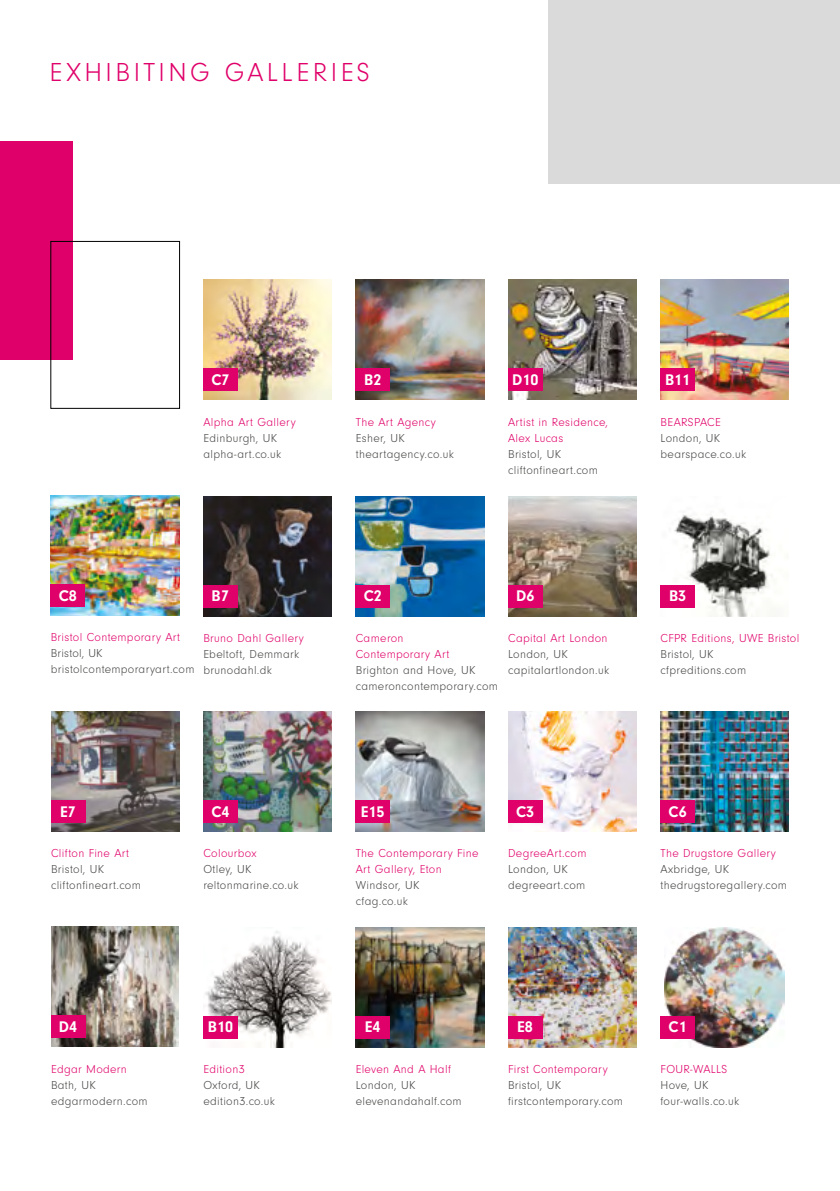
<style>
.page{position:relative;width:840px;height:1191px;background:#fff}
.page>*{position:absolute;margin:0;border:0;box-sizing:border-box;transform-origin:0 0}
.t1{font:300 27px "Neuzeit Gro";letter-spacing:.13em;color:#e00069}
.t2{font:700 16px "Neuzeit Gro";color:#fff}
.t3{font:300 12px/16px "Neuzeit Gro";letter-spacing:.03em;color:#474746}
.t4{font:300 12px/16px "Neuzeit Gro";letter-spacing:.03em;color:#e00069}
</style>
<div class="page">
<img style="left:355px;top:711px;width:129px;height:120px">
<img style="left:508px;top:711px;width:128px;height:120px">
<img style="left:508px;top:280px;width:128px;height:120px">
<img style="left:664px;top:927px;width:120px;height:120px">
<img style="left:660px;top:711px;width:128px;height:120px">
<img style="left:51px;top:927px;width:127px;height:120px">
<img style="left:203px;top:931px;width:128px;height:116px">
<img style="left:355px;top:927px;width:129px;height:120px">
<img style="left:508px;top:927px;width:128px;height:120px">
<div style="left:355px;top:800px;width:34px;height:23px;background:#e00069"></div>
<div style="left:508px;top:800px;width:34px;height:23px;background:#e00069"></div>
<div style="left:508px;top:368px;width:34px;height:23px;background:#e00069"></div>
<div style="left:660px;top:1015px;width:34px;height:23px;background:#e00069"></div>
<div style="left:660px;top:800px;width:34px;height:23px;background:#e00069"></div>
<div style="left:51px;top:1015px;width:34px;height:23px;background:#e00069"></div>
<div style="left:203px;top:1015px;width:34px;height:23px;background:#e00069"></div>
<div style="left:355px;top:1015px;width:34px;height:23px;background:#e00069"></div>
<div style="left:508px;top:1015px;width:34px;height:23px;background:#e00069"></div>
<img style="left:203px;top:280px;width:128px;height:120px">
<img style="left:355px;top:496px;width:129px;height:120px">
<img style="left:355px;top:280px;width:129px;height:120px">
<img style="left:508px;top:496px;width:128px;height:120px">
<img style="left:660px;top:280px;width:128px;height:120px">
<img style="left:51px;top:711px;width:128px;height:120px">
<img style="left:51px;top:495px;width:128px;height:120px">
<img style="left:203px;top:711px;width:128px;height:120px">
<img style="left:203px;top:496px;width:128px;height:120px">
<img style="left:660px;top:514px;width:112px;height:102px">
<div style="left:203px;top:368px;width:34px;height:23px;background:#e00069"></div>
<div style="left:355px;top:584px;width:34px;height:23px;background:#e00069"></div>
<div style="left:355px;top:368px;width:34px;height:23px;background:#e00069"></div>
<div style="left:508px;top:584px;width:34px;height:23px;background:#e00069"></div>
<div style="left:660px;top:368px;width:34px;height:23px;background:#e00069"></div>
<div style="left:51px;top:800px;width:34px;height:22px;background:#e00069"></div>
<div style="left:51px;top:584px;width:34px;height:23px;background:#e00069"></div>
<div style="left:203px;top:800px;width:34px;height:23px;background:#e00069"></div>
<div style="left:203px;top:584px;width:34px;height:23px;background:#e00069"></div>
<div style="left:660px;top:584px;width:34px;height:23px;background:#e00069"></div>
<div style="left:548px;top:0;width:291px;height:183px;background:#dadada"></div>
<div style="left:0;top:141px;width:72px;height:218px;background:#e00069"></div>
<div style="left:50px;top:241px;width:130px;height:168px;border:1px solid #000"></div>
<h1 class="t1" style="left:50px;top:58px;width:321px">EXHIBITING GALLERIES</h1>
<h2 class="t2" style="left:211px;top:371px;width:20px">C7</h2>
<p class="t4" style="left:203px;top:414px;width:94px">Alpha Art Gallery</p>
<p class="t3" style="left:203px;top:430px;width:79px">Edinburgh, UK alpha-art.co.uk</p>
<h2 class="t2" style="left:364px;top:371px;width:19px">B2</h2>
<p class="t4" style="left:355px;top:414px;width:82px">The Art Agency</p>
<p class="t3" style="left:355px;top:430px;width:99px">Esher, UK theartagency.co.uk</p>
<h2 class="t2" style="left:512px;top:371px;width:28px">D10</h2>
<p class="t4" style="left:508px;top:414px;width:101px">Artist in Residence,<br>Alex Lucas</p>
<p class="t3" style="left:508px;top:446px;width:91px">Bristol, UK cliftonfineart.com</p>
<h2 class="t2" style="left:664px;top:371px;width:27px">B11</h2>
<p class="t4" style="left:660px;top:414px;width:62px">BEARSPACE</p>
<p class="t3" style="left:660px;top:430px;width:87px">London, UK bearspace.co.uk</p>
<h2 class="t2" style="left:59px;top:586px;width:20px">C8</h2>
<h2 class="t2" style="left:211px;top:587px;width:19px">B7</h2>
<p class="t4" style="left:51px;top:629px;width:131px">Bristol Contemporary Art</p>
<p class="t3" style="left:51px;top:645px;width:145px">Bristol, UK bristolcontemporaryart.com</p>
<p class="t4" style="left:203px;top:630px;width:102px">Bruno Dahl Gallery</p>
<p class="t3" style="left:203px;top:646px;width:97px">Ebeltoft, Demmark brunodahl.dk</p>
<h2 class="t2" style="left:60px;top:802px;width:17px">E7</h2>
<p class="t4" style="left:51px;top:845px;width:80px">Clifton Fine Art</p>
<p class="t3" style="left:51px;top:861px;width:91px">Bristol, UK cliftonfineart.com</p>
<h2 class="t2" style="left:211px;top:802px;width:20px">C4</h2>
<p class="t4" style="left:203px;top:846px;width:55px">Colourbox</p>
<p class="t3" style="left:203px;top:861px;width:97px">Otley, UK reltonmarine.co.uk</p>
<h2 class="t2" style="left:363px;top:587px;width:20px">C2</h2>
<h2 class="t2" style="left:516px;top:587px;width:20px">D6</h2>
<p class="t4" style="left:355px;top:630px;width:95px">Cameron<br>Contemporary Art</p>
<p class="t3" style="left:355px;top:662px;width:144px">Brighton and Hove, UK cameroncontemporary.com</p>
<p class="t4" style="left:508px;top:630px;width:101px">Capital Art London</p>
<p class="t3" style="left:508px;top:646px;width:102px">London, UK capitalartlondon.uk</p>
<h2 class="t2" style="left:361px;top:802px;width:25px">E15</h2>
<h2 class="t2" style="left:516px;top:802px;width:20px">C3</h2>
<p class="t4" style="left:355px;top:845px;width:124px">The Contemporary Fine<br>Art Gallery, Eton</p>
<p class="t3" style="left:355px;top:877px;width:65px">Windsor, UK cfag.co.uk</p>
<p class="t4" style="left:508px;top:845px;width:80px">DegreeArt.com</p>
<p class="t3" style="left:508px;top:861px;width:79px">London, UK degreeart.com</p>
<h2 class="t2" style="left:668px;top:587px;width:19px">B3</h2>
<p class="t4" style="left:660px;top:630px;width:140px">CFPR Editions, UWE Bristol</p>
<p class="t3" style="left:660px;top:646px;width:87px">Bristol, UK cfpreditions.com</p>
<h2 class="t2" style="left:668px;top:802px;width:20px">C6</h2>
<p class="t4" style="left:660px;top:845px;width:117px">The Drugstore Gallery</p>
<p class="t3" style="left:660px;top:861px;width:128px">Axbridge, UK thedrugstoregallery.com</p>
<h2 class="t2" style="left:59px;top:1018px;width:20px">D4</h2>
<h2 class="t2" style="left:208px;top:1018px;width:27px">B10</h2>
<h2 class="t2" style="left:365px;top:1018px;width:17px">E4</h2>
<h2 class="t2" style="left:517px;top:1018px;width:17px">E8</h2>
<p class="t4" style="left:51px;top:1061px;width:77px">Edgar Modern</p>
<p class="t3" style="left:51px;top:1077px;width:98px">Bath, UK edgarmodern.com</p>
<p class="t4" style="left:203px;top:1061px;width:43px">Edition3</p>
<p class="t3" style="left:203px;top:1077px;width:73px">Oxford, UK edition3.co.uk</p>
<p class="t4" style="left:355px;top:1061px;width:97px">Eleven And A Half</p>
<p class="t3" style="left:355px;top:1077px;width:107px">London, UK elevenandahalf.com</p>
<p class="t4" style="left:508px;top:1061px;width:101px">First Contemporary</p>
<p class="t3" style="left:508px;top:1077px;width:116px">Bristol, UK firstcontemporary.com</p>
<h2 class="t2" style="left:668px;top:1018px;width:20px">C1</h2>
<p class="t4" style="left:660px;top:1061px;width:68px">FOUR-WALLS</p>
<p class="t3" style="left:660px;top:1077px;width:80px">Hove, UK four-walls.co.uk</p>
</div>
